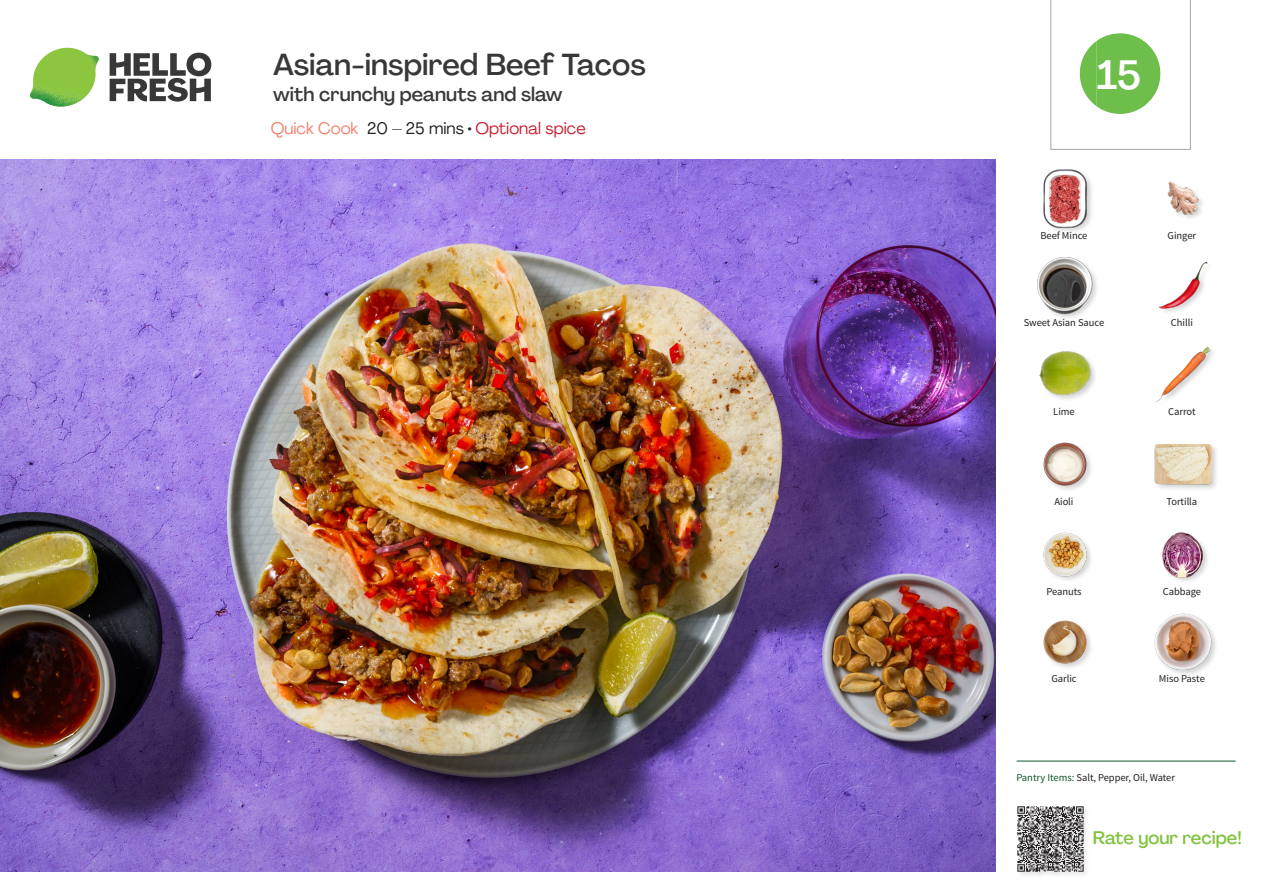
<style>
.page{position:relative;width:1263px;height:893px;background:#fff}
.page>*{position:absolute;margin:0;border:0;box-sizing:border-box;transform-origin:0 0}
._24_Recipe_Nr_Bag{font:500 40.5px "Agrandir";color:#fff}
._15_Titel_UK{font:500 30px "Agrandir";letter-spacing:-.005em;color:#383839}
._15_Titel_UK-2{font:500 19.5px "Agrandir";color:#383839}
.t1{font:500 18px "Agrandir";color:#81c340}
._02_Box_Type{font:16.5px "Agrandir";color:#c31f31}
._18_FRONT_ingredients_UK{font:10.5px "Source Sans Pro";letter-spacing:-.005em;color:#231f20}
.t2{font:10.5px "Source Sans Variable";letter-spacing:-.005em;color:#231f20}
.s1{color:#f4806e}
.s2{color:#231f20}
.s3{font-family:"Source Sans Pro";color:#0e572c}
</style>
<div class="page">
<svg style="left:110px;top:53px;width:101px;height:49px"></svg>
<img style="left:30px;top:48px;width:69px;height:59px">
<img style="left:0;top:159px;width:995px;height:713px">
<hr style="left:1016px;top:761px;width:219px;height:1px;background:#0e572c">
<div style="left:1016px;top:805px;width:74px;height:74px;background:#fafafa"></div>
<img style="left:1017px;top:806px;width:69px;height:69px">
<img style="left:1167px;top:181px;width:35px;height:37px">
<div style="left:1043px;top:168px;width:51px;height:66px;background:#231f20;opacity:.2"></div>
<img style="left:1043px;top:170px;width:51px;height:57px">
<img style="left:1159px;top:261px;width:49px;height:51px">
<div style="left:1036px;top:256px;width:64px;height:65px;background:#231f20;opacity:.2"></div>
<img style="left:1036px;top:257px;width:58px;height:57px">
<img style="left:1156px;top:346px;width:56px;height:56px">
<img style="left:1039px;top:351px;width:55px;height:48px">
<div style="left:1154px;top:442px;width:65px;height:50px;background:#231f20;opacity:.2"></div>
<img style="left:1154px;top:442px;width:58px;height:50px">
<img style="left:1043px;top:442px;width:48px;height:48px">
<img style="left:1162px;top:532px;width:46px;height:49px">
<img style="left:1043px;top:532px;width:48px;height:48px">
<div style="left:1154px;top:612px;width:64px;height:65px;background:#231f20;opacity:.2"></div>
<img style="left:1154px;top:613px;width:58px;height:57px">
<img style="left:1043px;top:620px;width:48px;height:48px">
<svg style="left:1050px;top:0;width:141px;height:150px"></svg>
<p class="_15_Titel_UK" style="left:273px;top:46px;width:374px">Asian-inspired Beef Tacos</p>
<p class="_15_Titel_UK-2" style="left:273px;top:82px;width:291px">with crunchy peanuts and slaw</p>
<p class="_02_Box_Type" style="left:271px;top:118px;width:317px"><span class="s1">Quick Cook</span> <span class="s2">20 – 25 mins •</span> Optional spice</p>
<p class="_24_Recipe_Nr_Bag" style="left:1097px;top:50px;width:46px">15</p>
<p class="_18_FRONT_ingredients_UK" style="left:1040px;top:229px;width:48px">Beef Mince</p>
<p class="_18_FRONT_ingredients_UK" style="left:1168px;top:229px;width:30px">Ginger</p>
<p class="_18_FRONT_ingredients_UK" style="left:1024px;top:316px;width:82px">Sweet Asian Sauce</p>
<p class="_18_FRONT_ingredients_UK" style="left:1171px;top:316px;width:23px">Chilli</p>
<p class="_18_FRONT_ingredients_UK" style="left:1053px;top:405px;width:23px">Lime</p>
<p class="_18_FRONT_ingredients_UK" style="left:1168px;top:405px;width:29px">Carrot</p>
<p class="_18_FRONT_ingredients_UK" style="left:1054px;top:495px;width:21px">Aioli</p>
<p class="_18_FRONT_ingredients_UK" style="left:1166px;top:495px;width:32px">Tortilla</p>
<p class="_18_FRONT_ingredients_UK" style="left:1046px;top:585px;width:37px">Peanuts</p>
<p class="_18_FRONT_ingredients_UK" style="left:1163px;top:585px;width:40px">Cabbage</p>
<p class="_18_FRONT_ingredients_UK" style="left:1051px;top:672px;width:27px">Garlic</p>
<p class="_18_FRONT_ingredients_UK" style="left:1159px;top:672px;width:47px">Miso Paste</p>
<p class="t2" style="left:1016px;top:771px;width:160px"><span class="s3">Pantry Items:</span> Salt, Pepper, Oil, Water</p>
<h3 class="t1" style="left:1093px;top:827px;width:150px">Rate your recipe!</h3>
</div>
